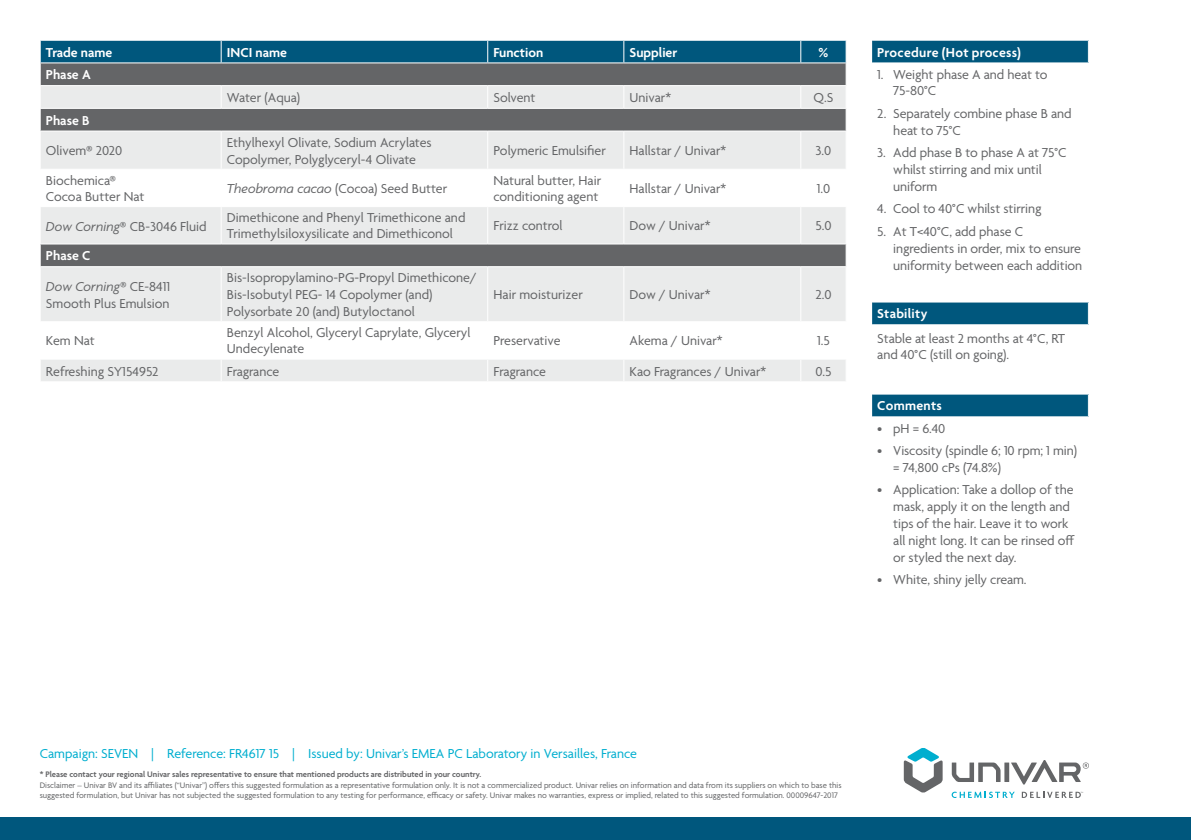
<style>
.page{position:relative;width:1191px;height:840px;background:#fff}
.page>*{position:absolute;margin:0;border:0;box-sizing:border-box;transform-origin:0 0}
.t1{font:14px/16.8px "Agenda";letter-spacing:-.005em;color:#646567}
.t2{font:14px "Agenda";color:#00aecf}
.t3{font:600 14px "Agenda";color:#fff}
.t4{font:600 14px "Agenda";letter-spacing:.02em;color:#fff}
.t5{font:italic 14px/30.8px "Agenda";color:#646567}
.t6{font:8.6px/10.4px "Agenda";color:#646567}
.t7{font:600 8.6px "Agenda";color:#646567}
.s1{font-style:italic}
.s2{font-weight:600;font-style:normal;color:#fff}
.s3{font-style:normal}
</style>
<div class="page">
<svg style="left:41px;top:132px;width:804px;height:249px;fill:#eaebeb"></svg>
<svg style="left:40px;top:40px;width:806px;height:90px;background:#738993"></svg>
<hr style="left:221px;top:131px;width:1px;height:38px;background:#fff">
<hr style="left:487px;top:131px;width:1px;height:38px;background:#fff">
<hr style="left:623px;top:131px;width:1px;height:38px;background:#fff">
<hr style="left:800px;top:131px;width:1px;height:38px;background:#fff">
<hr style="left:40px;top:169px;width:181px;height:1px;background:#fff">
<hr style="left:221px;top:169px;width:267px;height:1px;background:#fff">
<hr style="left:221px;top:170px;width:1px;height:36px;background:#fff">
<hr style="left:488px;top:169px;width:136px;height:1px;background:#fff">
<hr style="left:487px;top:170px;width:1px;height:36px;background:#fff">
<hr style="left:624px;top:169px;width:177px;height:1px;background:#fff">
<hr style="left:623px;top:170px;width:1px;height:36px;background:#fff">
<hr style="left:801px;top:169px;width:45px;height:1px;background:#fff">
<hr style="left:800px;top:170px;width:1px;height:36px;background:#fff">
<hr style="left:40px;top:206px;width:181px;height:1px;background:#fff">
<hr style="left:221px;top:206px;width:267px;height:1px;background:#fff">
<hr style="left:221px;top:207px;width:1px;height:36px;background:#fff">
<hr style="left:488px;top:206px;width:136px;height:1px;background:#fff">
<hr style="left:487px;top:207px;width:1px;height:36px;background:#fff">
<hr style="left:624px;top:206px;width:177px;height:1px;background:#fff">
<hr style="left:623px;top:207px;width:1px;height:36px;background:#fff">
<hr style="left:801px;top:206px;width:45px;height:1px;background:#fff">
<hr style="left:800px;top:207px;width:1px;height:36px;background:#fff">
<hr style="left:40px;top:243px;width:181px;height:1px;background:#fff">
<svg style="left:40px;top:244px;width:1px;height:22px"></svg>
<hr style="left:221px;top:243px;width:267px;height:1px;background:#fff">
<hr style="left:488px;top:243px;width:136px;height:1px;background:#fff">
<hr style="left:624px;top:243px;width:177px;height:1px;background:#fff">
<hr style="left:801px;top:243px;width:45px;height:1px;background:#fff">
<svg style="left:845px;top:244px;width:1px;height:22px"></svg>
<hr style="left:40px;top:266px;width:181px;height:1px;background:#fff">
<hr style="left:221px;top:266px;width:267px;height:1px;background:#fff">
<hr style="left:221px;top:267px;width:1px;height:54px;background:#fff">
<hr style="left:488px;top:266px;width:136px;height:1px;background:#fff">
<hr style="left:487px;top:267px;width:1px;height:54px;background:#fff">
<hr style="left:624px;top:266px;width:177px;height:1px;background:#fff">
<hr style="left:623px;top:267px;width:1px;height:54px;background:#fff">
<hr style="left:801px;top:266px;width:45px;height:1px;background:#fff">
<hr style="left:800px;top:267px;width:1px;height:54px;background:#fff">
<hr style="left:40px;top:321px;width:181px;height:1px;background:#fff">
<hr style="left:221px;top:321px;width:267px;height:1px;background:#fff">
<hr style="left:221px;top:322px;width:1px;height:36px;background:#fff">
<hr style="left:488px;top:321px;width:136px;height:1px;background:#fff">
<hr style="left:487px;top:322px;width:1px;height:36px;background:#fff">
<hr style="left:624px;top:321px;width:177px;height:1px;background:#fff">
<hr style="left:623px;top:322px;width:1px;height:36px;background:#fff">
<hr style="left:801px;top:321px;width:45px;height:1px;background:#fff">
<hr style="left:800px;top:322px;width:1px;height:36px;background:#fff">
<hr style="left:40px;top:358px;width:181px;height:1px;background:#fff">
<hr style="left:221px;top:358px;width:267px;height:1px;background:#fff">
<svg style="left:221px;top:359px;width:1px;height:22px"></svg>
<hr style="left:488px;top:358px;width:136px;height:1px;background:#fff">
<svg style="left:487px;top:359px;width:1px;height:22px"></svg>
<hr style="left:624px;top:358px;width:177px;height:1px;background:#fff">
<svg style="left:623px;top:359px;width:1px;height:22px"></svg>
<hr style="left:801px;top:358px;width:45px;height:1px;background:#fff">
<svg style="left:800px;top:359px;width:1px;height:22px"></svg>
<svg style="left:845px;top:360px;width:1px;height:21px"></svg>
<div style="left:0;top:816px;width:1191px;height:23px;background:#00577d"></div>
<div style="left:1004px;top:762px;width:5px;height:19px;background:#646567"></div>
<svg style="left:951px;top:762px;width:49px;height:19px"></svg>
<svg style="left:903px;top:748px;width:39px;height:44px"></svg>
<svg style="left:1011px;top:760px;width:78px;height:24px"></svg>
<svg style="left:951px;top:791px;width:63px;height:6px"></svg>
<svg style="left:1021px;top:791px;width:62px;height:6px"></svg>
<div style="left:871px;top:40px;width:217px;height:23px;background:#00577d"></div>
<hr style="left:871px;top:40px;width:218px;height:1px;background:#fff">
<svg style="left:871px;top:41px;width:1px;height:21px"></svg>
<svg style="left:1088px;top:41px;width:1px;height:21px"></svg>
<hr style="left:871px;top:62px;width:218px;height:1px;background:#fff">
<div style="left:871px;top:302px;width:217px;height:22px;background:#00577d"></div>
<svg style="left:871px;top:302px;width:1px;height:22px"></svg>
<svg style="left:1088px;top:302px;width:1px;height:22px"></svg>
<div style="left:871px;top:394px;width:217px;height:22px;background:#00577d"></div>
<svg style="left:871px;top:394px;width:1px;height:22px"></svg>
<svg style="left:1088px;top:394px;width:1px;height:22px"></svg>
<p class="t3" style="left:46px;top:45px;width:68px">Trade name</p>
<p class="t3" style="left:227px;top:45px;width:62px">INCI name</p>
<p class="t3" style="left:493px;top:45px;width:51px">Function</p>
<p class="t3" style="left:629px;top:45px;width:49px">Supplier</p>
<p class="t3" style="left:818px;top:45px;width:11px">%</p>
<p class="t3" style="left:46px;top:67px;width:46px">Phase A</p>
<p class="t1" style="left:227px;top:90px;width:75px">Water (Aqua)</p>
<p class="t1" style="left:493px;top:90px;width:44px">Solvent</p>
<p class="t1" style="left:629px;top:90px;width:43px">Univar*</p>
<p class="t1" style="left:813px;top:90px;width:21px">Q.S</p>
<p class="t3" style="left:46px;top:113px;width:45px">Phase B</p>
<p class="t1" style="left:46px;top:143px;width:78px">Olivem® 2020</p>
<p class="t1" style="left:227px;top:135px;width:206px">Ethylhexyl Olivate, Sodium Acrylates<br>Copolymer, Polyglyceryl-4 Olivate</p>
<p class="t1" style="left:493px;top:143px;width:114px">Polymeric Emulsifier</p>
<p class="t1" style="left:629px;top:143px;width:98px">Hallstar / Univar*</p>
<p class="t1" style="left:815px;top:143px;width:17px">3.0</p>
<p class="t1" style="left:46px;top:173px;width:100px;line-height:16px">Biochemica®<br>Cocoa Butter Nat</p>
<p class="t1" style="left:227px;top:181px;width:222px"><span class="s1">Theobroma cacao</span> (Cocoa) Seed Butter</p>
<p class="t1" style="left:493px;top:173px;width:109px;line-height:16px">Natural butter, Hair conditioning agent</p>
<p class="t1" style="left:629px;top:181px;width:98px">Hallstar / Univar*</p>
<p class="t1" style="left:816px;top:181px;width:15px">1.0</p>
<p class="t1" style="left:46px;top:218px;width:162px"><span class="s1">Dow Corning</span>® CB-3046 Fluid</p>
<p class="t1" style="left:227px;top:210px;width:240px;line-height:16px">Dimethicone and Phenyl Trimethicone and<br>Trimethylsiloxysilicate and Dimethiconol</p>
<p class="t1" style="left:493px;top:218px;width:71px">Frizz control</p>
<p class="t1" style="left:629px;top:218px;width:82px">Dow / Univar*</p>
<p class="t1" style="left:815px;top:218px;width:18px">5.0</p>
<p class="t5" style="left:46px;top:240px;width:126px"><span class="s2">Phase C<br></span>Dow Corning<span class="s3">® CE-8411</span></p>
<p class="t1" style="left:46px;top:296px;width:125px">Smooth Plus Emulsion</p>
<p class="t1" style="left:227px;top:270px;width:251px">Bis-Isopropylamino-PG-Propyl Dimethicone/<br>Bis-Isobutyl PEG- 14 Copolymer (and)<br>Polysorbate 20 (and) Butyloctanol</p>
<p class="t1" style="left:493px;top:287px;width:91px">Hair moisturizer</p>
<p class="t1" style="left:629px;top:287px;width:82px">Dow / Univar*</p>
<p class="t1" style="left:815px;top:287px;width:18px">2.0</p>
<p class="t1" style="left:46px;top:333px;width:50px">Kem Nat</p>
<p class="t1" style="left:227px;top:325px;width:245px;line-height:16px">Benzyl Alcohol, Glyceryl Caprylate, Glyceryl<br>Undecylenate</p>
<p class="t1" style="left:493px;top:333px;width:69px">Preservative</p>
<p class="t1" style="left:629px;top:333px;width:95px">Akema / Univar*</p>
<p class="t1" style="left:817px;top:333px;width:14px">1.5</p>
<p class="t1" style="left:46px;top:363px;width:114px">Refreshing SY154952</p>
<p class="t1" style="left:227px;top:363px;width:54px">Fragrance</p>
<p class="t1" style="left:493px;top:363px;width:54px">Fragrance</p>
<p class="t1" style="left:629px;top:363px;width:138px">Kao Fragrances / Univar*</p>
<p class="t1" style="left:815px;top:363px;width:18px">0.5</p>
<p class="t4" style="left:877px;top:45px;width:145px">Procedure (Hot process)</p>
<p class="t1" style="left:893px;top:67px;width:156px;text-indent:-16px">1. Weight phase A and heat to<br>75-80°C</p>
<p class="t1" style="left:893px;top:106px;width:180px;text-indent:-16px">2. Separately combine phase B and heat to 75°C</p>
<p class="t1" style="left:893px;top:145px;width:175px;text-indent:-16px">3. Add phase B to phase A at 75°C whilst stirring and mix until uniform</p>
<p class="t1" style="left:877px;top:201px;width:166px">4. Cool to 40°C whilst stirring</p>
<p class="t1" style="left:893px;top:224px;width:190px;text-indent:-16px">5. At T&lt;40°C, add phase C ingredients in order, mix to ensure uniformity between each addition</p>
<p class="t4" style="left:877px;top:306px;width:52px">Stability</p>
<p class="t1" style="left:877px;top:330px;width:189px">Stable at least 2 months at 4°C, RT and 40°C (still on going).</p>
<p class="t4" style="left:877px;top:398px;width:66px">Comments</p>
<p class="t1" style="left:877px;top:420px;width:70px">• pH = 6.40</p>
<p class="t1" style="left:893px;top:442px;width:185px;text-indent:-16px">• Viscosity (spindle 6; 10 rpm; 1 min) = 74,800 cPs (74.8%)</p>
<p class="t1" style="left:893px;top:482px;width:183px;text-indent:-16px">• Application: Take a dollop of the mask, apply it on the length and tips of the hair. Leave it to work all night long. It can be rinsed off or styled the next day.</p>
<p class="t1" style="left:877px;top:571px;width:151px">• White, shiny jelly cream.</p>
<p class="t2" style="left:40px;top:745px;width:599px">Campaign: SEVEN | Reference: FR4617 15 | Issued by: Univar’s EMEA PC Laboratory in Versailles, France</p>
<p class="t7" style="left:40px;top:769px;width:443px">* Please contact your regional Univar sales representative to ensure that mentioned products are distributed in your country.</p>
<p class="t6" style="left:40px;top:779px;width:803px">Disclaimer – Univar BV and its affiliates (“Univar”) offers this suggested formulation as a representative formulation only. It is not a commercialized product. Univar relies on information and data from its suppliers on which to base this suggested formulation, but Univar has not subjected the suggested formulation to any testing for performance, efficacy or safety. Univar makes no warranties, express or implied, related to this suggested formulation. 00009647-2017</p>
</div>
